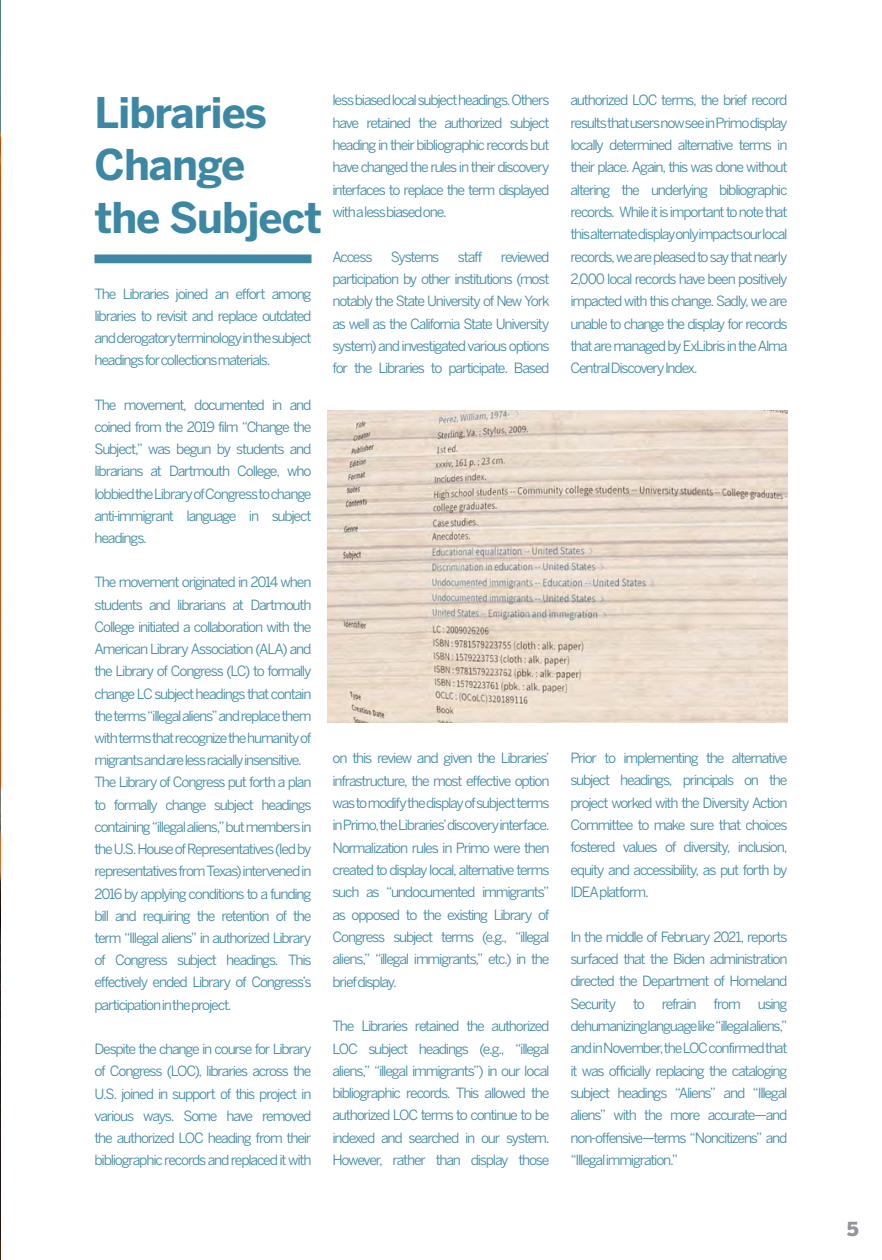
<style>
.page{position:relative;width:882px;height:1260px;background:#fff}
.page>*{position:absolute;margin:0;border:0;box-sizing:border-box;transform-origin:0 0}
.t1{font:700 42px/52.5px "Benton Sans";letter-spacing:-.025em;color:#3c87a3}
.t2{font:900 19.25px "Benton Sans";color:#939598}
.t3{font:14px/22.4px "Benton Sans";letter-spacing:-.085em;color:#3c87a3;text-align:justify}
</style>
<div class="page">
<div style="left:94px;top:255px;width:218px;height:8px;background:#3c87a3"></div>
<img style="left:328px;top:410px;width:460px;height:313px">
<hr style="left:0;top:0;width:1px;height:1260px;background:#fbb416">
<p class="t1" style="left:94px;top:85px;width:174px">Libraries<br>Change</p>
<p class="t1" style="left:94px;top:190px;width:229px">the Subject</p>
<p class="t3" style="left:94px;top:282px;width:219px">The Libraries joined an effort among libraries to revisit and replace outdated and derogatory terminology in the subject headings for collections materials.</p>
<p class="t3" style="left:94px;top:393px;width:219px">The movement, documented in and coined from the 2019 film “Change the Subject,” was begun by students and librarians at Dartmouth College, who lobbied the Library of Congress to change anti-immigrant language in subject headings.</p>
<p class="t3" style="left:94px;top:571px;width:219px">The movement originated in 2014 when students and librarians at Dartmouth College initiated a collaboration with the American Library Association (ALA) and the Library of Congress (LC) to formally change LC subject headings that contain the terms “illegalaliens” and replace them with terms that recognize the humanity of migrants and are less racially insensitive.</p>
<p class="t3" style="left:94px;top:771px;width:219px">The Library of Congress put forth a plan to formally change subject headings containing “illegalaliens,” but members in the U.S. House of Representatives (led by representatives from Texas) intervened in 2016 by applying conditions to a funding bill and requiring the retention of the term “Illegal aliens” in authorized Library of Congress subject headings. This effectively ended Library of Congress’s participation in the project.</p>
<p class="t3" style="left:94px;top:1038px;width:219px">Despite the change in course for Library of Congress (LOC), libraries across the U.S. joined in support of this project in various ways. Some have removed the authorized LOC heading from their bibliographic records and replaced it with</p>
<p class="t3" style="left:332px;top:89px;width:219px">less biased localsubject headings.Others have retained the authorized subject heading in their bibliographic records but have changed the rules in their discovery interfaces to replace the term displayed with a less biased one.</p>
<p class="t3" style="left:332px;top:245px;width:41px">Access</p>
<p class="t3" style="left:391px;top:245px;width:50px">Systems</p>
<p class="t3" style="left:458px;top:245px;width:26px">staff</p>
<p class="t3" style="left:332px;top:245px;width:219px;text-indent:168px">reviewed participation by other institutions (most notably the State University of New York as well as the California State University system) and investigated various options for the Libraries to participate. Based</p>
<p class="t3" style="left:332px;top:747px;width:219px">on this review and given the Libraries’ infrastructure, the most effective option was to modify the display of subject terms in Primo,the Libraries’discovery interface.<br>Normalization rules in Primo were then created to display local, alternative terms such as “undocumented immigrants” as opposed to the existing Library of Congress subject terms (e.g., “illegal aliens,” “illegal immigrants,” etc.) in the brief display.</p>
<p class="t3" style="left:332px;top:1015px;width:219px">The Libraries retained the authorized LOC subject headings (e.g., “illegal aliens,” “illegal immigrants”) in our local bibliographic records. This allowed the authorized LOC terms to continue to be indexed and searched in our system.<br>However, rather than display those</p>
<p class="t3" style="left:570px;top:89px;width:219px">authorized LOC terms, the brief record results that users now see in Primo display locally determined alternative terms in their place. Again, this was done without altering the underlying bibliographic records. While it is important to note that this alternate display only impacts our local records, we are pleased to say that nearly 2,000 local records have been positively impacted with this change. Sadly, we are unable to change the display for records that are managed by ExLibris in the Alma CentralDiscovery Index.</p>
<p class="t3" style="left:570px;top:747px;width:219px">Prior to implementing the alternative subject headings, principals on the project worked with the Diversity Action Committee to make sure that choices fostered values of diversity, inclusion, equity and accessibility, as put forth by IDEA platform.</p>
<p class="t3" style="left:570px;top:925px;width:219px">In the middle of February 2021, reports surfaced that the Biden administration directed the Department of Homeland Security to refrain from using dehumanizing language like “illegalaliens,” and in November,the LOC confirmed that it was officially replacing the cataloging subject headings “Aliens” and “Illegal aliens” with the more accurate—and non-offensive—terms “Noncitizens” and “Illegalimmigration.”</p>
<p class="t2" style="left:847px;top:1218px;width:13px">5</p>
</div>
